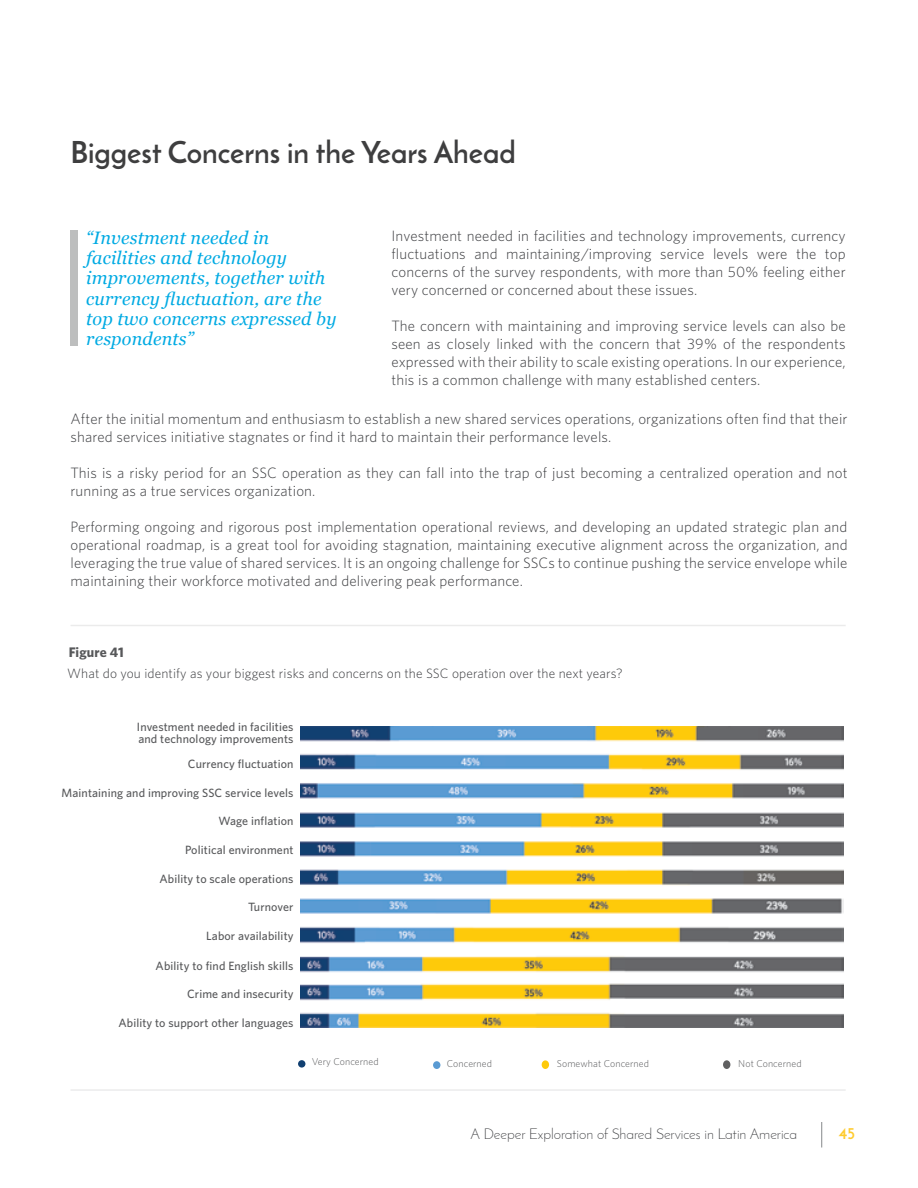
<style>
.page{position:relative;width:918px;height:1188px;background:#fff}
.page>*{position:absolute;margin:0;border:0;box-sizing:border-box;transform-origin:0 0}
.t1{font:700 30px "Josefin Sans";color:#3e3e3f}
.t2{font:italic 18px/20.2px "Georgia";letter-spacing:.01em;color:#00aae3}
.t3{font:700 16.5px "Josefin Sans";color:#fecb2f}
.t4{font:300 15px/18px "Whitney";letter-spacing:.01em;color:#3c3d40;text-align:justify}
.t5{font:300 15px "Josefin Sans";color:#3c3d40}
.t6{font:700 13.95px "Whitney";letter-spacing:.005em;color:#57585a}
.t7{font:300 13.5px "Whitney";letter-spacing:.01em;color:#3c3d40}
.t8{font:500 12px/12.1px "Whitney";letter-spacing:.01em;color:#57585a}
.t9{font:300 9.9px "Whitney";letter-spacing:.01em;color:#57585a}
</style>
<div class="page">
<svg style="left:821px;top:1122px;width:1px;height:26px"></svg>
<div style="left:433px;top:1061px;width:7px;height:8px;background:#5a9bd3;border-radius:50%"></div>
<div style="left:542px;top:1060px;width:7px;height:9px;background:#feca0a;border-radius:50%"></div>
<div style="left:723px;top:1060px;width:7px;height:9px;background:#606061;border-radius:50%"></div>
<div style="left:298px;top:1060px;width:7px;height:8px;background:#114071;border-radius:50%"></div>
<hr style="left:70px;top:625px;width:776px;height:1px;background:#57585a">
<hr style="left:70px;top:1089px;width:776px;height:2px;background:#57585a">
<div style="left:70px;top:230px;width:8px;height:116px;background:#bdbebe"></div>
<img style="left:300px;top:726px;width:544px;height:302px">
<h1 class="t1" style="left:70px;top:134px;width:447px">Biggest Concerns in the Years Ahead</h1>
<p class="t2" style="left:86px;top:227px;width:252px">“Investment needed in facilities and technology improvements, together with currency fluctuation, are the top two concerns expressed by respondents”</p>
<p class="t4" style="left:392px;top:226px;width:456px">Investment needed in facilities and technology improvements, currency fluctuations and maintaining/improving service levels were the top concerns of the survey respondents, with more than 50% feeling either very concerned or concerned about these issues.</p>
<p class="t4" style="left:392px;top:316px;width:456px">The concern with maintaining and improving service levels can also be seen as closely linked with the concern that 39% of the respondents expressed with their ability to scale existing operations. In our experience, this is a common challenge with many established centers.</p>
<p class="t4" style="left:70px;top:410px;width:779px">After the initial momentum and enthusiasm to establish a new shared services operations, organizations often find that their shared services initiative stagnates or find it hard to maintain their performance levels.</p>
<p class="t4" style="left:70px;top:464px;width:779px">This is a risky period for an SSC operation as they can fall into the trap of just becoming a centralized operation and not running as a true services organization.</p>
<p class="t4" style="left:70px;top:518px;width:779px">Performing ongoing and rigorous post implementation operational reviews, and developing an updated strategic plan and operational roadmap, is a great tool for avoiding stagnation, maintaining executive alignment across the organization, and leveraging the true value of shared services. It is an ongoing challenge for SSCs to continue pushing the service envelope while maintaining their workforce motivated and delivering peak performance.</p>
<p class="t6" style="left:69px;top:644px;width:57px">Figure 41</p>
<p class="t7" style="left:67px;top:665px;width:557px">What do you identify as your biggest risks and concerns on the SSC operation over the next years?</p>
<p class="t8" style="left:137px;top:720px;width:158px">Investment needed in facilities and technology improvements</p>
<p class="t8" style="left:188px;top:757px;width:107px">Currency fluctuation</p>
<p class="t8" style="left:61px;top:786px;width:234px">Maintaining and improving SSC service levels</p>
<p class="t8" style="left:218px;top:814px;width:77px">Wage inflation</p>
<p class="t8" style="left:185px;top:843px;width:110px">Political environment</p>
<p class="t8" style="left:159px;top:872px;width:136px">Ability to scale operations</p>
<p class="t8" style="left:248px;top:900px;width:47px">Turnover</p>
<p class="t8" style="left:206px;top:930px;width:89px">Labor availability</p>
<p class="t8" style="left:156px;top:959px;width:139px">Ability to find English skills</p>
<p class="t8" style="left:187px;top:987px;width:108px">Crime and insecurity</p>
<p class="t8" style="left:118px;top:1017px;width:177px">Ability to support other languages</p>
<p class="t9" style="left:312px;top:1056px;width:68px">Very Concerned</p>
<p class="t9" style="left:447px;top:1057px;width:47px">Concerned</p>
<p class="t9" style="left:557px;top:1057px;width:94px">Somewhat Concerned</p>
<p class="t9" style="left:738px;top:1057px;width:65px">Not Concerned</p>
<p class="t5" style="left:471px;top:1125px;width:328px">A Deeper Exploration of Shared Services in Latin America</p>
<p class="t3" style="left:839px;top:1123px;width:18px">45</p>
</div>
